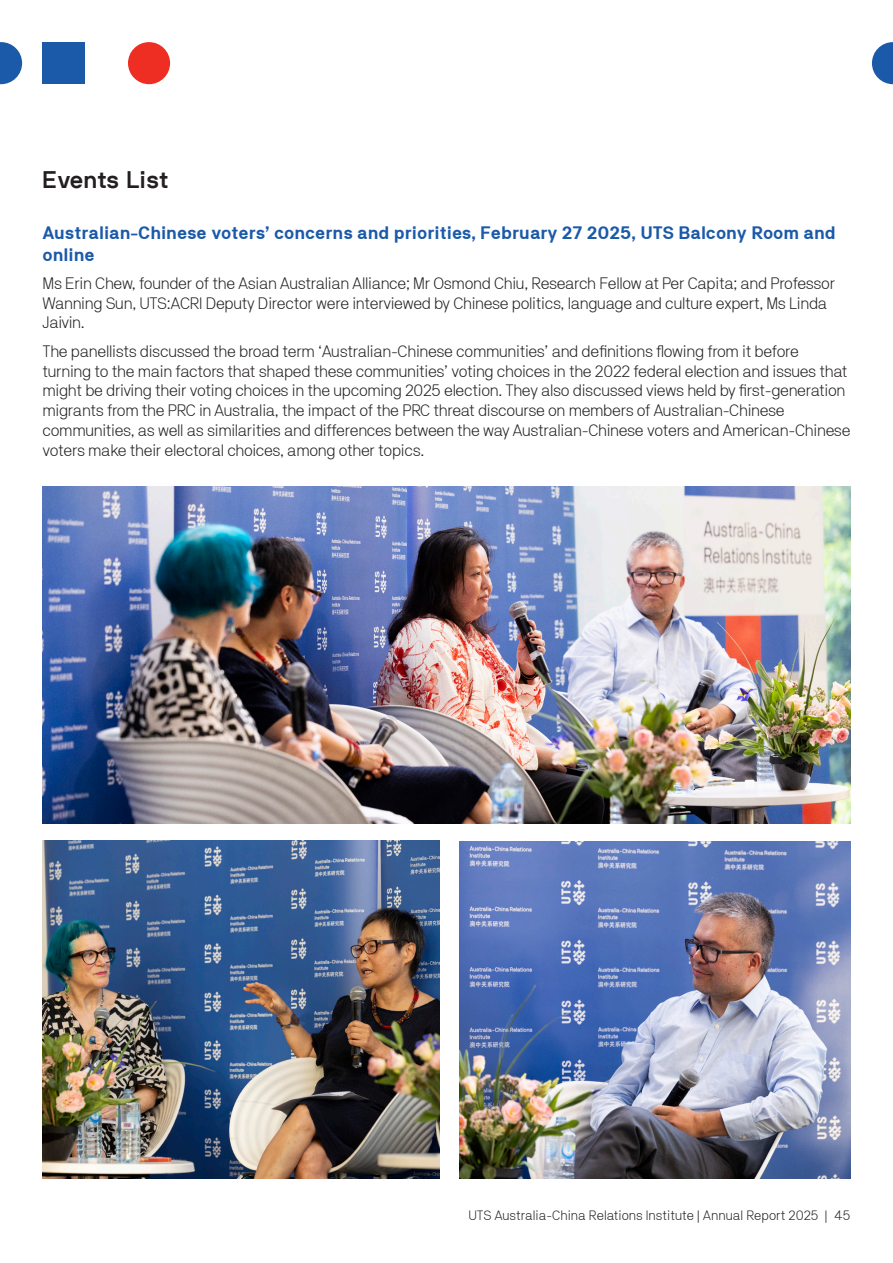
<style>
.page{position:relative;width:893px;height:1263px;background:#fff}
.page>*{position:absolute;margin:0;border:0;box-sizing:border-box;transform-origin:0 0}
.UTS_Heading_2{font:700 24px "NB International Pro";color:#231f20}
.UTS_Heading_2-2{font:700 18px/21.6px "NB Akademie Std";color:#1b5aa9}
.UTS_Body_Copy{font:300 16.5px/19.8px "NB Akademie Std";letter-spacing:-.02em;color:#231f20}
.t1{font:300 13.5px "NB Akademie Std";color:#231f20}
</style>
<div class="page">
<img style="left:43px;top:486px;width:807px;height:337px">
<img style="left:459px;top:841px;width:391px;height:338px">
<img style="left:43px;top:841px;width:396px;height:337px">
<div style="left:43px;top:43px;width:42px;height:41px;background:#1b5aa9"></div>
<div style="left:128px;top:42px;width:42px;height:42px;background:#ee2e22;border-radius:50%"></div>
<svg style="left:872px;top:42px;width:21px;height:42px"></svg>
<svg style="left:0;top:42px;width:22px;height:42px"></svg>
<p class="UTS_Heading_2" style="left:43px;top:165px;width:128px">Events List</p>
<p class="UTS_Heading_2-2" style="left:43px;top:222px;width:795px">Australian-Chinese voters’ concerns and priorities, February 27 2025, UTS Balcony Room and online</p>
<p class="UTS_Body_Copy" style="left:43px;top:273px;width:794px">Ms Erin Chew, founder of the Asian Australian Alliance; Mr Osmond Chiu, Research Fellow at Per Capita; and Professor<br>Wanning Sun, UTS:ACRI Deputy Director were interviewed by Chinese politics, language and culture expert, Ms Linda<br>Jaivin.</p>
<p class="UTS_Body_Copy" style="left:43px;top:341px;width:810px">The panellists discussed the broad term ‘Australian-Chinese communities’ and definitions flowing from it before turning to the main factors that shaped these communities’ voting choices in the 2022 federal election and issues that might be driving their voting choices in the upcoming 2025 election. They also discussed views held by first-generation migrants from the PRC in Australia, the impact of the PRC threat discourse on members of Australian-Chinese communities, as well as similarities and differences between the way Australian-Chinese voters and American-Chinese voters make their electoral choices, among other topics.</p>
<p class="t1" style="left:468px;top:1208px;width:384px">UTS Australia-China Relations Institute | Annual Report 2025 | 45</p>
</div>
